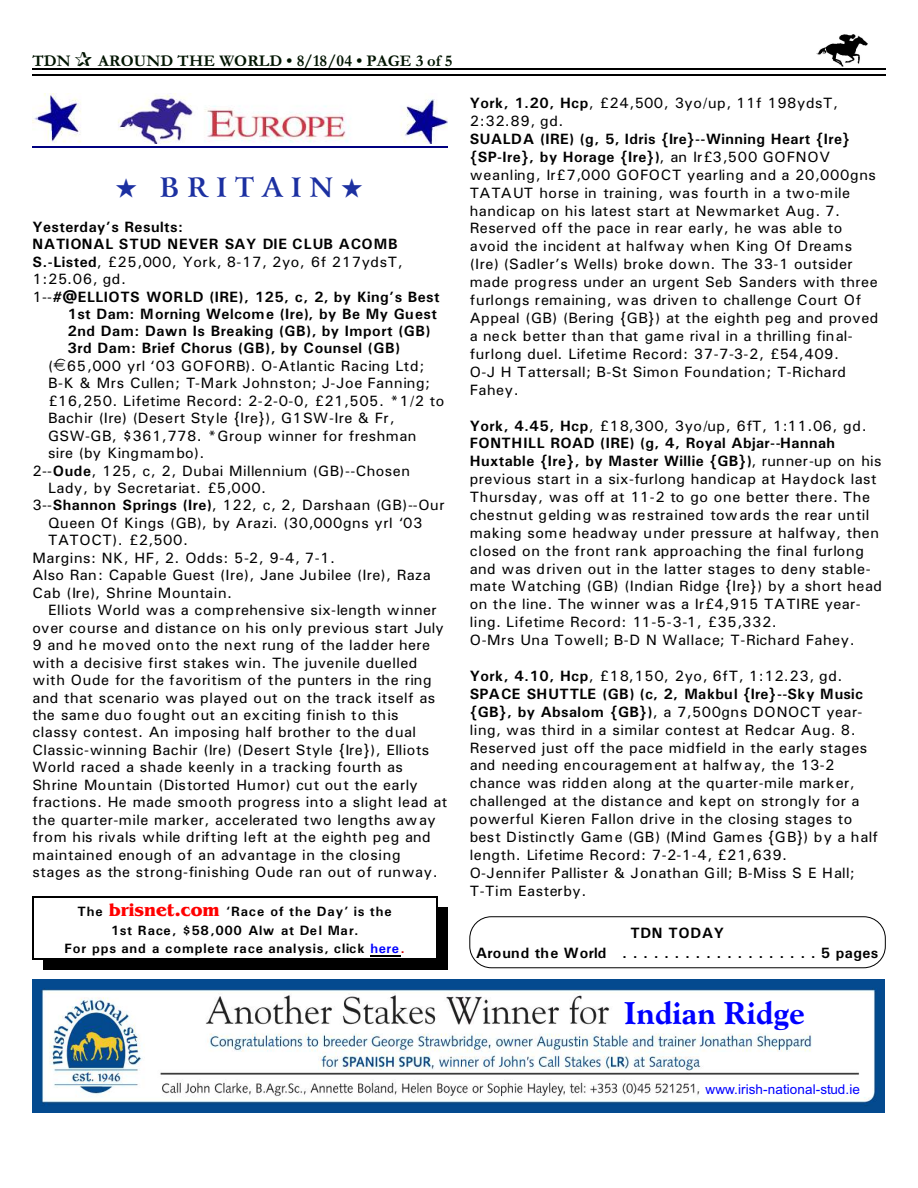
<style>
.page{position:relative;width:918px;height:1188px;background:#fff}
.page>*{position:absolute;margin:0;border:0;box-sizing:border-box;transform-origin:0 0}
.t1{font:31.35px "Goudy Ol St X Bd BT";letter-spacing:.005em;color:#00f}
.t2{font:700 27px "Arrus BT";letter-spacing:.295em;color:#1c30a1}
.t3{font:700 16.5px "Garamond";letter-spacing:.005em;color:#001400}
.t4{font:15px/17.9px "Univers";letter-spacing:.03em;color:#000}
.t5{font:700 15px/19.2px "Univers";letter-spacing:.03em;color:#000;text-align:center}
.t6{font:15px "Univers";letter-spacing:.01em;color:#000}
.t7{font:700 15px "Univers";letter-spacing:.06em;color:#000}
.t8{font:700 13.5px/18.6px "Univers";letter-spacing:.065em;color:#000;text-align:center}
.t9{font:13.5px "Arial";letter-spacing:.005em;color:#00f}
.s1{font-weight:700}
.s2{font-weight:400}
.s3{font-family:"Benguiat Bk BT";font-size:18px;color:#f00}
.s4{color:#00f}
.s5{color:#d10000}
</style>
<div class="page">
<img style="left:817px;top:35px;width:51px;height:31px">
<hr style="left:32px;top:68px;width:853px;height:1px;background:#000">
<hr style="left:32px;top:75px;width:853px;height:1px;background:#000">
<img style="left:32px;top:979px;width:852px;height:134px">
<img style="left:32px;top:94px;width:416px;height:49px">
<hr style="left:32px;top:147px;width:416px;height:1px;background:#000080">
<hr style="left:370px;top:955px;width:30px;height:1px;background:#000">
<hr style="left:32px;top:897px;width:2px;height:62px;background:#000">
<hr style="left:436px;top:897px;width:1px;height:62px;background:#000">
<hr style="left:32px;top:897px;width:405px;height:1px;background:#000">
<hr style="left:32px;top:958px;width:405px;height:2px;background:#000">
<div style="left:437px;top:907px;width:11px;height:63px;background:#000"></div>
<div style="left:43px;top:960px;width:405px;height:10px;background:#000"></div>
<div style="left:470px;top:917px;width:415px;height:51px;border:1px solid #000;border-radius:22px"></div>
<p class="t3" style="left:32px;top:55px;width:40px">TDN</p>
<p class="t3" style="left:98px;top:55px;width:356px">AROUND THE WORLD • 8/18/04 • PAGE 3 of 5</p>
<h2 class="t2" style="left:116px;top:177px;width:248px">★ BRITAIN★</h2>
<p class="t5" style="left:32px;top:218px;width:152px">Yesterday’s Results:</p>
<p class="t7" style="left:32px;top:239px;width:367px">NATIONAL STUD NEVER SAY DIE CLUB ACOMB</p>
<p class="t4" style="left:32px;top:254px;width:372px"><span class="s1">S.-Listed</span>, £25,000, York, 8-17, 2yo, 6f 217ydsT,</p>
<p class="t4" style="left:32px;top:271px;width:95px">1:25.06, gd.</p>
<p class="t5" style="left:32px;top:288px;width:409px"><span class="s2">1--</span>#@ELLIOTS WORLD (IRE), 125, c, 2, by King’s Best</p>
<p class="t5" style="left:68px;top:305px;width:371px">1st Dam: Morning Welcome (Ire), by Be My Guest</p>
<p class="t5" style="left:68px;top:323px;width:365px">2nd Dam: Dawn Is Breaking (GB), by Import (GB)</p>
<p class="t5" style="left:68px;top:340px;width:334px">3rd Dam: Brief Chorus (GB), by Counsel (GB)</p>
<p class="t4" style="left:48px;top:358px;width:378px">( 65,000 yrl ‘03 GOFORB). O-Atlantic Racing Ltd;</p>
<p class="t4" style="left:48px;top:376px;width:384px">B-K &amp; Mrs Cullen; T-Mark Johnston; J-Joe Fanning;</p>
<p class="t4" style="left:48px;top:393px;width:398px">£16,250. Lifetime Record: 2-2-0-0, £21,505. *1/2 to</p>
<p class="t4" style="left:48px;top:410px;width:348px">Bachir (Ire) (Desert Style {Ire}), G1SW-Ire &amp; Fr,</p>
<p class="t4" style="left:48px;top:428px;width:370px">GSW-GB, $361,778. *Group winner for freshman</p>
<p class="t4" style="left:48px;top:445px;width:158px">sire (by Kingmambo).</p>
<p class="t4" style="left:32px;top:463px;width:379px">2--<span class="s1">Oude</span>, 125, c, 2, Dubai Millennium (GB)--Chosen</p>
<p class="t4" style="left:48px;top:480px;width:220px">Lady, by Secretariat. £5,000.</p>
<p class="t4" style="left:32px;top:498px;width:414px">3--<span class="s1">Shannon Springs (Ire)</span>, 122, c, 2, Darshaan (GB)--Our</p>
<p class="t4" style="left:48px;top:515px;width:376px">Queen Of Kings (GB), by Arazi. (30,000gns yrl ‘03</p>
<p class="t4" style="left:48px;top:533px;width:142px">TATOCT). £2,500.</p>
<p class="t4" style="left:32px;top:550px;width:304px">Margins: NK, HF, 2. Odds: 5-2, 9-4, 7-1.</p>
<p class="t4" style="left:32px;top:568px;width:400px">Also Ran: Capable Guest (Ire), Jane Jubilee (Ire), Raza</p>
<p class="t4" style="left:32px;top:585px;width:201px">Cab (Ire), Shrine Mountain.</p>
<p class="t4" style="left:48px;top:602px;width:390px">Elliots World was a comprehensive six-length winner</p>
<p class="t6" style="left:32px;top:622px;width:413px">over course and distance on his only previous start July</p>
<p class="t4" style="left:32px;top:637px;width:399px">9 and he moved onto the next rung of the ladder here</p>
<p class="t4" style="left:32px;top:655px;width:387px">with a decisive first stakes win. The juvenile duelled</p>
<p class="t4" style="left:32px;top:672px;width:401px">with Oude for the favoritism of the punters in the ring</p>
<p class="t4" style="left:32px;top:690px;width:405px">and that scenario was played out on the track itself as</p>
<p class="t6" style="left:32px;top:710px;width:368px">the same duo fought out an exciting finish to this</p>
<p class="t4" style="left:32px;top:725px;width:385px">classy contest. An imposing half brother to the dual</p>
<p class="t4" style="left:32px;top:742px;width:399px">Classic-winning Bachir (Ire) (Desert Style {Ire}), Elliots</p>
<p class="t4" style="left:32px;top:760px;width:372px">World raced a shade keenly in a tracking fourth as</p>
<p class="t6" style="left:32px;top:780px;width:387px">Shrine Mountain (Distorted Humor) cut out the early</p>
<p class="t4" style="left:32px;top:795px;width:417px">fractions. He made smooth progress into a slight lead at</p>
<p class="t4" style="left:32px;top:812px;width:405px">the quarter-mile marker, accelerated two lengths away</p>
<p class="t4" style="left:32px;top:829px;width:400px">from his rivals while drifting left at the eighth peg and</p>
<p class="t4" style="left:32px;top:847px;width:370px">maintained enough of an advantage in the closing</p>
<p class="t4" style="left:32px;top:864px;width:407px">stages as the strong-finishing Oude ran out of runway.</p>
<p class="t8" style="left:64px;top:904px;width:342px">The <span class="s3">brisnet.com</span> ‘Race of the Day’ is the<br>1st Race, $58,000 Alw at Del Mar.<br>For pps and a complete race analysis, click <span class="s4">here</span><span class="s5">.</span></p>
<p class="t4" style="left:470px;top:96px;width:370px"><span class="s1">York, 1.20, Hcp</span>, £24,500, 3yo/up, 11f 198ydsT,<br>2:32.89, gd.</p>
<p class="t4" style="left:470px;top:131px;width:410px"><span class="s1">SUALDA (IRE) (g, 5, Idris {Ire}--Winning Heart {Ire} {SP-Ire}, by Horage {Ire})</span>, an Ir£3,500 GOFNOV weanling, Ir£7,000 GOFOCT yearling and a 20,000gns TATAUT horse in training, was fourth in a two-mile handicap on his latest start at Newmarket Aug. 7.<br>Reserved off the pace in rear early, he was able to avoid the incident at halfway when King Of Dreams (Ire) (Sadler’s Wells) broke down. The 33-1 outsider made progress under an urgent Seb Sanders with three furlongs remaining, was driven to challenge Court Of Appeal (GB) (Bering {GB}) at the eighth peg and proved a neck better than that game rival in a thrilling final&shy;furlong duel. Lifetime Record: 37-7-3-2, £54,409.<br>O-J H Tattersall; B-St Simon Foundation; T-Richard Fahey.</p>
<p class="t4" style="left:470px;top:418px;width:414px"><span class="s1">York, 4.45, Hcp</span>, £18,300, 3yo/up, 6fT, 1:11.06, gd.<br><span class="s1">FONTHILL ROAD (IRE) (g, 4, Royal Abjar--Hannah Huxtable {Ire}, by Master Willie {GB})</span>, runner-up on his previous start in a six-furlong handicap at Haydock last Thursday, was off at 11-2 to go one better there. The chestnut gelding was restrained towards the rear until making some headway under pressure at halfway, then closed on the front rank approaching the final furlong and was driven out in the latter stages to deny stable&shy;mate Watching (GB) (Indian Ridge {Ire}) by a short head on the line. The winner was a Ir£4,915 TATIRE year&shy;ling. Lifetime Record: 11-5-3-1, £35,332.<br>O-Mrs Una Towell; B-D N Wallace; T-Richard Fahey.</p>
<p class="t4" style="left:470px;top:668px;width:410px"><span class="s1">York, 4.10, Hcp</span>, £18,150, 2yo, 6fT, 1:12.23, gd.<br><span class="s1">SPACE SHUTTLE (GB) (c, 2, Makbul {Ire}--Sky Music {GB}, by Absalom {GB})</span>, a 7,500gns DONOCT year&shy;ling, was third in a similar contest at Redcar Aug. 8.<br>Reserved just off the pace midfield in the early stages and needing encouragement at halfway, the 13-2 chance was ridden along at the quarter-mile marker, challenged at the distance and kept on strongly for a powerful Kieren Fallon drive in the closing stages to best Distinctly Game (GB) (Mind Games {GB}) by a half length. Lifetime Record: 7-2-1-4, £21,639.<br>O-Jennifer Pallister &amp; Jonathan Gill; B-Miss S E Hall; T-Tim Easterby.</p>
<p class="t5" style="left:476px;top:925px;width:404px">TDN TODAY<br>Around the World ...................5 pages</p>
<h1 class="t1" style="left:624px;top:1000px;width:182px">Indian Ridge</h1>
<p class="t9" style="left:706px;top:1084px;width:156px">www.irish-national-stud.ie</p>
</div>
